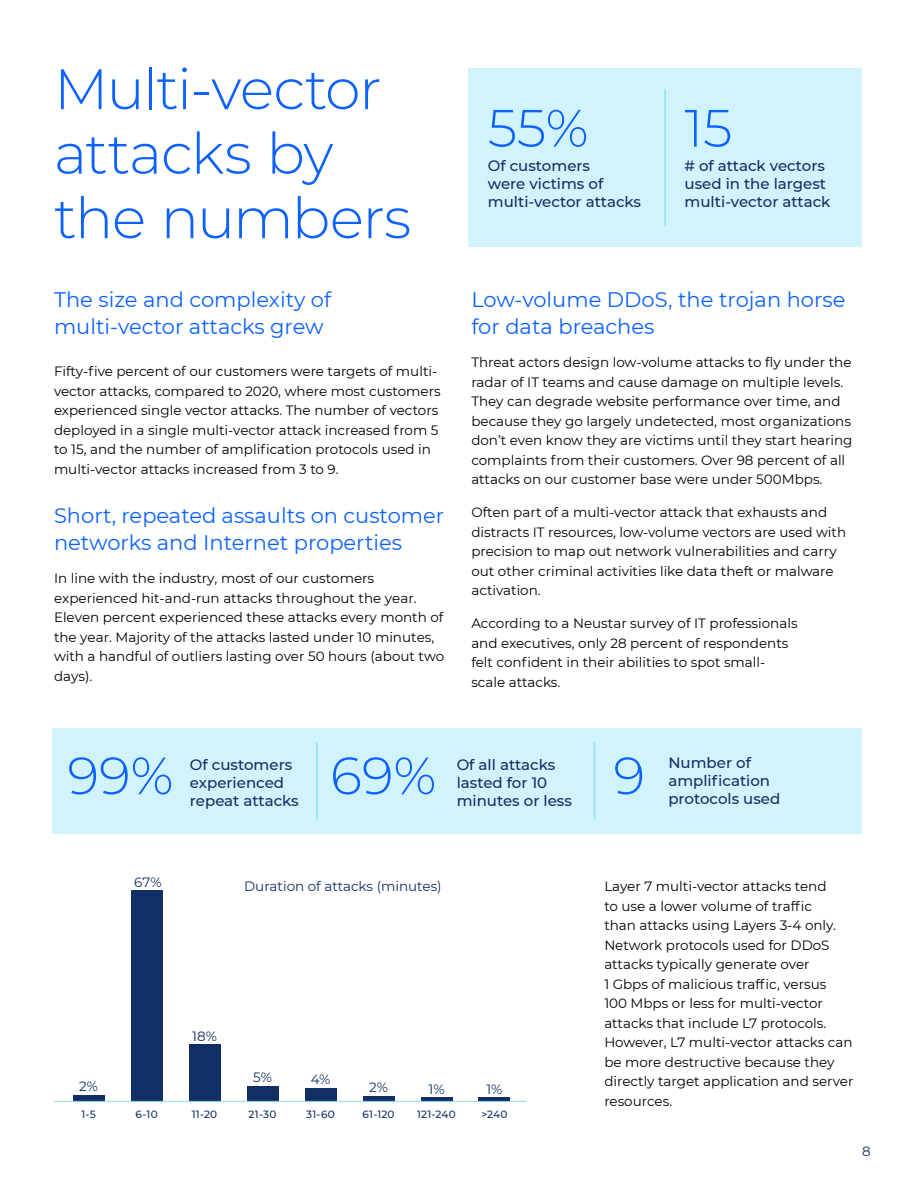
<style>
.page{position:relative;width:918px;height:1188px;background:#fff}
.page>*{position:absolute;margin:0;border:0;box-sizing:border-box;transform-origin:0 0}
.t1{font:300 57px/64.5px "Montserrat";letter-spacing:-.025em;color:#0d62ff}
.t2{font:300 52.5px "Montserrat";color:#0d62ff}
.t3{font:21px/27px "Montserrat";color:#0d62ff}
.t4{font:500 15px/18px "Montserrat";color:#112f64}
.t5{font:13.5px/19.5px "Montserrat";color:#000}
.t6{font:13.5px "Montserrat";color:#112f64}
.t7{font:500 10.5px "Montserrat";letter-spacing:.02em;color:#112f64}
</style>
<div class="page">
<div style="left:469px;top:68px;width:393px;height:179px;background:#d1f3fd"></div>
<hr style="left:664px;top:89px;width:2px;height:137px;background:#8be1fa">
<div style="left:52px;top:728px;width:810px;height:105px;background:#d1f3fd"></div>
<hr style="left:316px;top:743px;width:2px;height:76px;background:#8be1fa">
<hr style="left:594px;top:743px;width:1px;height:76px;background:#8be1fa">
<svg style="left:363px;top:1096px;width:31px;height:5px"></svg>
<svg style="left:421px;top:1098px;width:31px;height:3px"></svg>
<svg style="left:479px;top:1098px;width:31px;height:3px"></svg>
<div style="left:131px;top:891px;width:31px;height:211px;background:#112f64"></div>
<svg style="left:73px;top:1095px;width:31px;height:6px"></svg>
<div style="left:189px;top:1045px;width:31px;height:57px;background:#112f64"></div>
<div style="left:247px;top:1086px;width:31px;height:16px;background:#112f64"></div>
<div style="left:305px;top:1088px;width:31px;height:14px;background:#112f64"></div>
<hr style="left:54px;top:1101px;width:472px;height:1px;background:#8be1fa">
<h1 class="t1" style="left:54px;top:55px;width:359px">Multi-vector attacks by the numbers</h1>
<h3 class="t3" style="left:54px;top:286px;width:279px">The size and complexity of multi-vector attacks grew</h3>
<p class="t5" style="left:54px;top:361px;width:388px">Fifty-five percent of our customers were targets of multi&shy;vector attacks, compared to 2020, where most customers experienced single vector attacks. The number of vectors deployed in a single multi-vector attack increased from 5 to 15, and the number of amplification protocols used in multi-vector attacks increased from 3 to 9.</p>
<h3 class="t3" style="left:54px;top:502px;width:392px">Short, repeated assaults on customer networks and Internet properties</h3>
<p class="t5" style="left:54px;top:568px;width:392px">In line with the industry, most of our customers experienced hit-and-run attacks throughout the year.<br>Eleven percent experienced these attacks every month of the year. Majority of the attacks lasted under 10 minutes, with a handful of outliers lasting over 50 hours (about two days).</p>
<h2 class="t2" style="left:488px;top:92px;width:102px">55%</h2>
<p class="t4" style="left:488px;top:156px;width:155px">Of customers<br>were victims of multi-vector attacks</p>
<h2 class="t2" style="left:685px;top:92px;width:49px">15</h2>
<p class="t4" style="left:685px;top:156px;width:147px"># of attack vectors used in the largest multi-vector attack</p>
<h3 class="t3" style="left:471px;top:286px;width:376px">Low-volume DDoS, the trojan horse for data breaches</h3>
<p class="t5" style="left:471px;top:352px;width:383px">Threat actors design low-volume attacks to fly under the radar of IT teams and cause damage on multiple levels.<br>They can degrade website performance over time, and because they go largely undetected, most organizations don’t even know they are victims until they start hearing complaints from their customers. Over 98 percent of all attacks on our customer base were under 500Mbps.</p>
<p class="t5" style="left:471px;top:502px;width:376px">Often part of a multi-vector attack that exhausts and distracts IT resources, low-volume vectors are used with precision to map out network vulnerabilities and carry out other criminal activities like data theft or malware activation.</p>
<p class="t5" style="left:471px;top:613px;width:328px">According to a Neustar survey of IT professionals and executives, only 28 percent of respondents felt confident in their abilities to spot small&shy;scale attacks.</p>
<h2 class="t2" style="left:67px;top:740px;width:108px">99%</h2>
<p class="t4" style="left:190px;top:755px;width:104px">Of customers experienced</p>
<p class="t4" style="left:190px;top:791px;width:110px">repeat attacks</p>
<h2 class="t2" style="left:330px;top:740px;width:108px">69%</h2>
<p class="t4" style="left:457px;top:755px;width:117px">Of all attacks lasted for 10 minutes or less</p>
<h2 class="t2" style="left:613px;top:740px;width:33px">9</h2>
<p class="t4" style="left:668px;top:753px;width:103px">Number of amplification</p>
<p class="t4" style="left:668px;top:789px;width:113px">protocols used</p>
<p class="t6" style="left:134px;top:873px;width:29px">67%</p>
<p class="t6" style="left:192px;top:1027px;width:26px">18%</p>
<p class="t6" style="left:79px;top:1077px;width:20px">2%</p>
<p class="t7" style="left:81px;top:1107px;width:16px">1-5</p>
<p class="t7" style="left:136px;top:1107px;width:24px">6-10</p>
<p class="t7" style="left:192px;top:1107px;width:27px">11-20</p>
<p class="t6" style="left:244px;top:877px;width:199px">Duration of attacks (minutes)</p>
<p class="t5" style="left:604px;top:876px;width:251px">Layer 7 multi-vector attacks tend<br>to use a lower volume of traffic<br>than attacks using Layers 3-4 only.<br>Network protocols used for DDoS attacks typically generate over<br>1 Gbps of malicious traffic, versus<br>100 Mbps or less for multi-vector attacks that include L7 protocols.<br>However, L7 multi-vector attacks can be more destructive because they directly target application and server resources.</p>
<p class="t6" style="left:253px;top:1068px;width:20px">5%</p>
<p class="t6" style="left:311px;top:1070px;width:21px">4%</p>
<p class="t6" style="left:369px;top:1078px;width:20px">2%</p>
<p class="t6" style="left:428px;top:1080px;width:18px">1%</p>
<p class="t6" style="left:486px;top:1080px;width:18px">1%</p>
<p class="t7" style="left:249px;top:1107px;width:29px">21-30</p>
<p class="t7" style="left:306px;top:1107px;width:30px">31-60</p>
<p class="t7" style="left:362px;top:1107px;width:34px">61-120</p>
<p class="t7" style="left:417px;top:1107px;width:40px">121-240</p>
<p class="t7" style="left:481px;top:1107px;width:28px">&gt;240</p>
<p class="t6" style="left:862px;top:1142px;width:10px">8</p>
</div>
